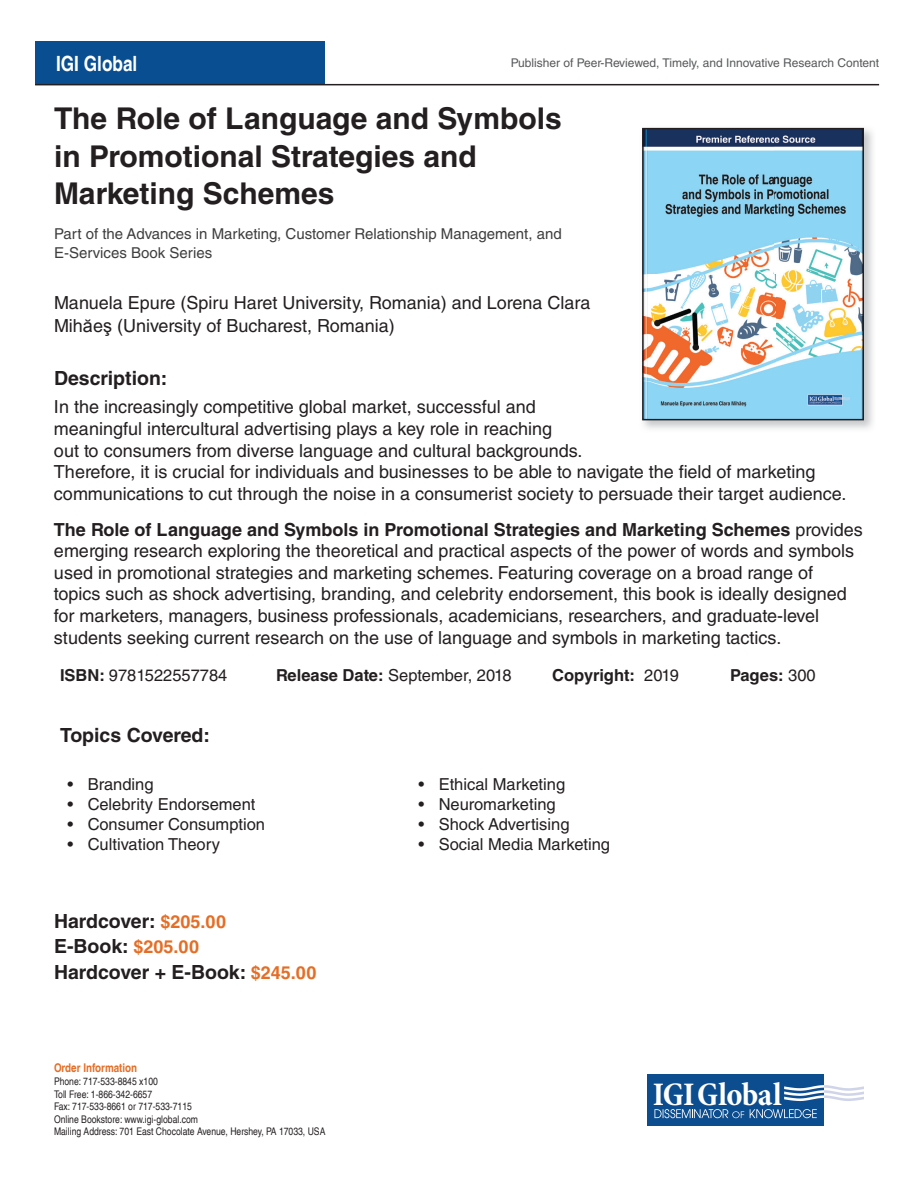
<style>
.page{position:relative;width:918px;height:1188px;background:#fff}
.page>*{position:absolute;margin:0;border:0;box-sizing:border-box;transform-origin:0 0}
.t1{font:700 condensed 33.3px "Minion Pro";letter-spacing:-.015em;color:#fff}
.t2{font:700 30px/37.5px "Helvetica LT Std";color:#231f20}
.t3{font:700 condensed 21px "Helvetica LT";color:#fff}
.t4{font:700 19.5px/25.5px "Helvetica LT Std";color:#231f20}
.t5{font:18px/21.6px "Helvetica LT Std";color:#231f20}
.t6{font:16.5px "Helvetica LT Std";color:#231f20}
.t7{font:700 16.5px "Helvetica LT Std";color:#231f20}
.t8{font:15px/19.5px "Helvetica LT Std";color:#3e3e3f}
.t9{font:12px "Helvetica LT Std";color:#57585a}
.t10{font:700 condensed 12px "Helvetica LT";color:#e56d25}
.t11{font:condensed 10.5px/12.6px "Helvetica LT";color:#231f20}
.s1{font-family:"Arial"}
.s2{font-weight:700}
.s3{font-weight:400}
.s4{font-size:18px;color:#e56d25}
</style>
<div class="page">
<div style="left:35px;top:41px;width:290px;height:44px;background:#094e91"></div>
<svg style="left:647px;top:1125px;width:177px;height:1px"></svg>
<div style="left:647px;top:1074px;width:177px;height:51px;background:#0c4d90"></div>
<svg style="left:654px;top:1109px;width:90px;height:9px"></svg>
<svg style="left:750px;top:1109px;width:67px;height:9px"></svg>
<svg style="left:784px;top:1085px;width:80px;height:16px"></svg>
<hr style="left:35px;top:84px;width:844px;height:1px;background:#231f20">
<img style="left:645px;top:131px;width:216px;height:286px">
<div style="left:642px;top:128px;width:222px;height:292px;border:2px solid #231f20"></div>
<p class="t3" style="left:56px;top:50px;width:83px">IGI Global</p>
<p class="t9" style="left:511px;top:56px;width:370px">Publisher of Peer-Reviewed, Timely, and Innovative Research Content</p>
<h2 class="t2" style="left:54px;top:99px;width:509px">The Role of Language and Symbols in Promotional Strategies and<br>Marketing Schemes</h2>
<p class="t8" style="left:54px;top:224px;width:509px">Part of the Advances in Marketing, Customer Relationship Management, and<br>E-Services Book Series</p>
<p class="t5" style="left:54px;top:292px;width:538px;line-height:22.5px">Manuela Epure (Spiru Haret University, Romania) and Lorena Clara<br>Mih<span class="s1">ă</span>e<span class="s1">ş</span> (University of Bucharest, Romania)</p>
<p class="t4" style="left:54px;top:365px;width:115px">Description:</p>
<p class="t5" style="left:54px;top:396px;width:794px">In the increasingly competitive global market, successful and<br>meaningful intercultural advertising plays a key role in reaching<br>out to consumers from diverse language and cultural backgrounds.<br>Therefore, it is crucial for individuals and businesses to be able to navigate the eld of marketing communications to cut through the noise in a consumerist society to persuade their target audience.</p>
<p class="t5" style="left:54px;top:518px;width:810px"><span class="s2">The Role of Language and Symbols in Promotional Strategies and Marketing Schemes</span> provides emerging research exploring the theoretical and practical aspects of the power of words and symbols used in promotional strategies and marketing schemes. Featuring coverage on a broad range of topics such as shock advertising, branding, and celebrity endorsement, this book is ideally designed for marketers, managers, business professionals, academicians, researchers, and graduate-level students seeking current research on the use of language and symbols in marketing tactics.</p>
<p class="t6" style="left:60px;top:666px;width:169px"><span class="s2">ISBN:</span> 9781522557784</p>
<p class="t6" style="left:276px;top:666px;width:237px"><span class="s2">Release Date:</span> September, 2018</p>
<p class="t7" style="left:552px;top:665px;width:128px">Copyright: <span class="s3">2019</span></p>
<p class="t7" style="left:730px;top:665px;width:87px">Pages: <span class="s3">300</span></p>
<p class="t4" style="left:60px;top:722px;width:152px">Topics Covered:</p>
<p class="t6" style="left:68px;top:775px;width:88px">• Branding</p>
<p class="t6" style="left:68px;top:795px;width:190px">• Celebrity Endorsement</p>
<p class="t6" style="left:68px;top:815px;width:199px">• Consumer Consumption</p>
<p class="t6" style="left:68px;top:834px;width:154px">• Cultivation Theory</p>
<p class="t4" style="left:54px;top:908px;width:264px">Hardcover: <span class="s4">$205.00<br></span>E-Book: <span class="s4">$205.00<br></span>Hardcover + E-Book: <span class="s4">$245.00</span></p>
<p class="t10" style="left:54px;top:1061px;width:85px">Order Information</p>
<p class="t11" style="left:54px;top:1075px;width:273px">Phone: 717-533-8845 x100<br>Toll Free: 1-866-342-6657<br>Fax: 717-533-8661 or 717-533-7115<br>Online Bookstore: www.igi-global.com<br>Mailing Address: 701 East Chocolate Avenue, Hershey, PA 17033, USA</p>
<p class="t6" style="left:418px;top:775px;width:148px">• Ethical Marketing</p>
<p class="t6" style="left:418px;top:795px;width:139px">• Neuromarketing</p>
<p class="t6" style="left:418px;top:815px;width:153px">• Shock Advertising</p>
<p class="t6" style="left:418px;top:834px;width:193px">• Social Media Marketing</p>
<h1 class="t1" style="left:653px;top:1071px;width:130px">IGIGlobal</h1>
</div>
